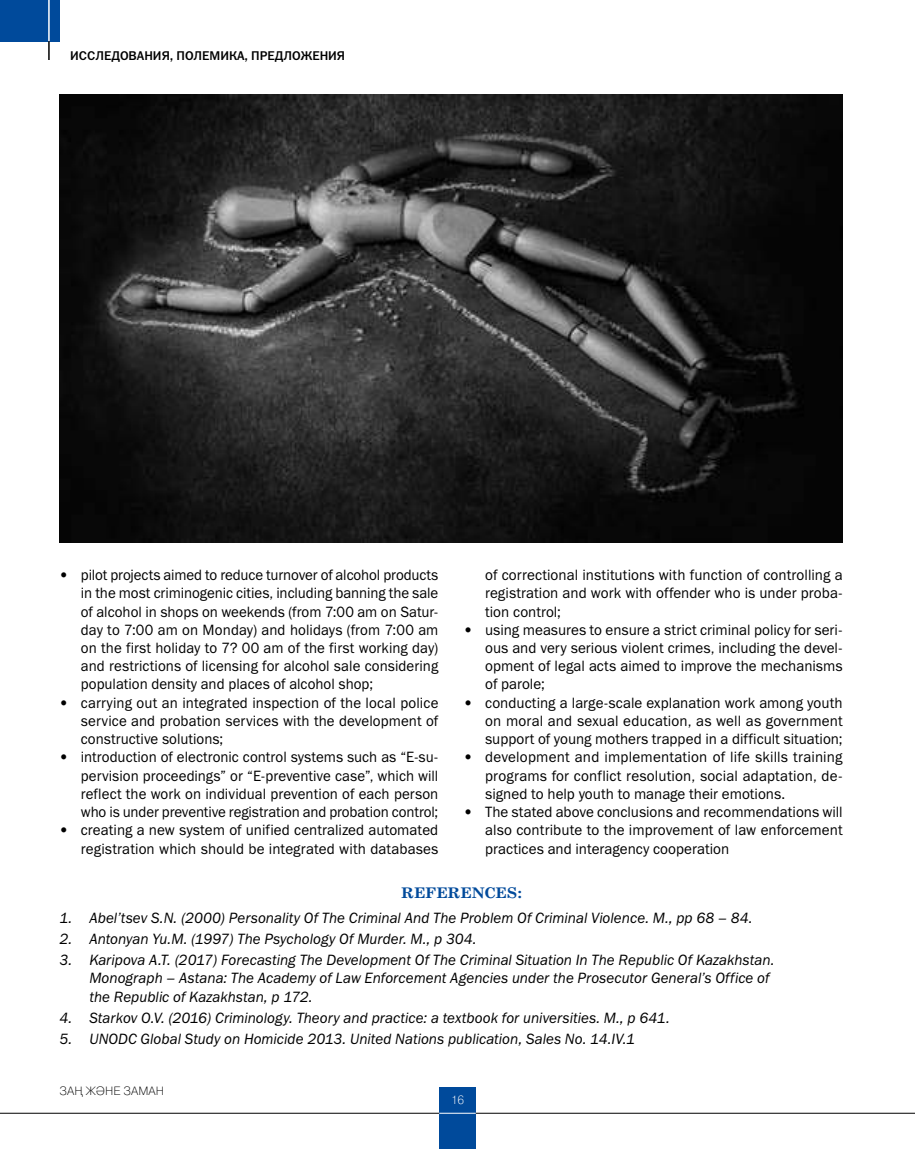
<style>
.page{position:relative;width:915px;height:1149px;background:#fff}
.page>*{position:absolute;margin:0;border:0;box-sizing:border-box;transform-origin:0 0}
.t1{font:700 15.45px "DS School";color:#004a9b;scale:1.06 1}
.t2{font:15px/18.1px "DS Franklin Gothic";letter-spacing:.005em;color:#000;text-align:justify}
.t3{font:15px/18.1px "DS Franklin Gothic";letter-spacing:.005em;color:#000;text-align:justify;scale:.96 1}
.t4{font:italic 15px/18.8px "DS Franklin Gothic";letter-spacing:.005em;color:#000}
.t5{font:500 12.75px "DS Franklin Gothic";color:#000}
.t6{font:300 12px "DS Pragmatica";color:#000}
.t7{font:300 12px "DS Pragmatica";color:#fff}
</style>
<div class="page">
<img style="left:60px;top:94px;width:782px;height:448px">
<div style="left:439px;top:1086px;width:36px;height:62px;background:#004a9b"></div>
<div style="left:0;top:0;width:60px;height:41px;background:#004a9b"></div>
<hr style="left:48px;top:0;width:2px;height:41px;background:#fff">
<svg style="left:48px;top:41px;width:2px;height:19px"></svg>
<hr style="left:475px;top:1112px;width:439px;height:1px;background:#000">
<hr style="left:0;top:1112px;width:439px;height:1px;background:#000">
<hr style="left:439px;top:1112px;width:36px;height:1px;background:#fff">
<p class="t5" style="left:70px;top:49px;width:276px">ИССЛЕДОВАНИЯ, ПОЛЕМИКА, ПРЕДЛОЖЕНИЯ</p>
<p class="t2" style="left:485px;top:565px;width:359px">of correctional institutions with function of controlling a registration and work with offender who is under proba&shy;tion control;</p>
<p class="t2" style="left:485px;top:620px;width:359px;text-indent:-21px">• using measures to ensure a strict criminal policy for seri&shy;ous and very serious violent crimes, including the devel&shy;opment of legal acts aimed to improve the mechanisms of parole;</p>
<p class="t2" style="left:485px;top:693px;width:359px;text-indent:-21px">• conducting a large-scale explanation work among youth on moral and sexual education, as well as government support of young mothers trapped in a difficult situation;</p>
<p class="t2" style="left:485px;top:748px;width:359px;text-indent:-21px">• development and implementation of life skills training programs for conflict resolution, social adaptation, de&shy;signed to help youth to manage their emotions.</p>
<p class="t2" style="left:485px;top:802px;width:359px;text-indent:-21px">• The stated above conclusions and recommendations will also contribute to the improvement of law enforcement practices and interagency cooperation</p>
<p class="t1" style="left:401px;top:884px;width:115px">REFERENCES:</p>
<p class="t4" style="left:60px;top:908px;width:694px">1. Abel’tsev S.N. (2000) Personality Of The Criminal And The Problem Of Criminal Violence. M., pp 68 – 84.</p>
<p class="t4" style="left:60px;top:929px;width:418px">2. Antonyan Yu.M. (1997) The Psychology Of Murder. M., p 304.</p>
<p class="t4" style="left:89px;top:949px;width:686px;text-indent:-30px">3. Karipova A.T. (2017) Forecasting The Development Of The Criminal Situation In The Republic Of Kazakhstan.<br>Monograph – Astana: The Academy of Law Enforcement Agencies under the Prosecutor General’s Office of the Republic of Kazakhstan, p 172.</p>
<p class="t4" style="left:60px;top:1008px;width:611px">4. Starkov O.V. (2016) Criminology. Theory and practice: a textbook for universities. M., p 641.</p>
<p class="t4" style="left:60px;top:1029px;width:577px">5. UNODC Global Study on Homicide 2013. United Nations publication, Sales No. 14.IV.1</p>
<p class="t3" style="left:81px;top:565px;width:374px;text-indent:-21px">• pilot projects aimed to reduce turnover of alcohol products in the most criminogenic cities, including banning the sale of alcohol in shops on weekends (from 7:00 am on Satur&shy;day to 7:00 am on Monday) and holidays (from 7:00 am on the first holiday to 7? 00 am of the first working day) and restrictions of licensing for alcohol sale considering population density and places of alcohol shop;</p>
<p class="t3" style="left:81px;top:693px;width:374px;text-indent:-21px">• carrying out an integrated inspection of the local police service and probation services with the development of constructive solutions;</p>
<p class="t3" style="left:81px;top:748px;width:374px;text-indent:-21px">• introduction of electronic control systems such as “E-su&shy;pervision proceedings” or “E-preventive case”, which will reflect the work on individual prevention of each person who is under preventive registration and probation control;</p>
<p class="t2" style="left:60px;top:821px;width:380px;text-align:right">• creating a new system of unified centralized automated registration which should be integrated with databases</p>
<p class="t6" style="left:60px;top:1084px;width:106px">ЗАҢ ЖӘНЕ ЗАМАН</p>
<p class="t7" style="left:450px;top:1092px;width:15px">16</p>
</div>
